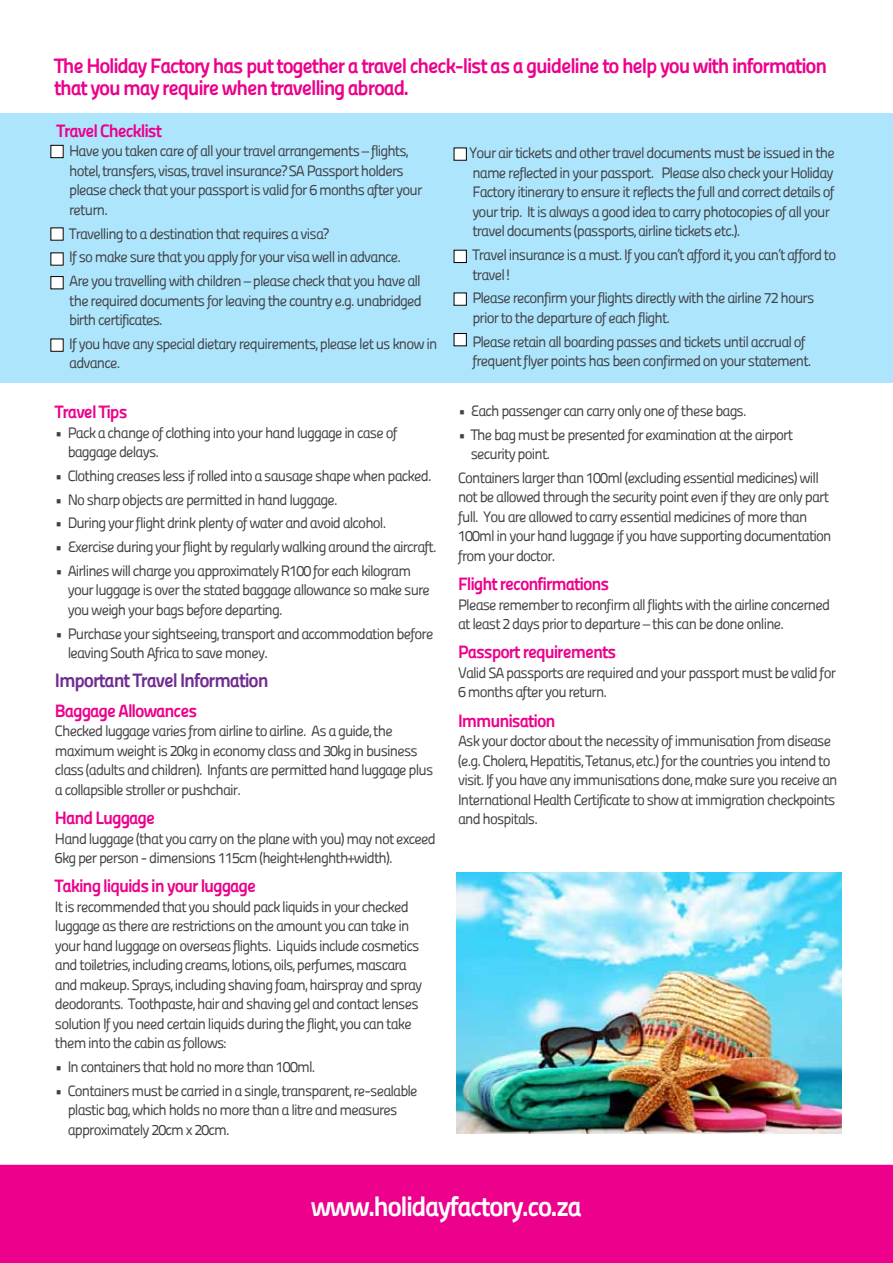
<style>
.page{position:relative;width:893px;height:1263px;background:#fff}
.page>*{position:absolute;margin:0;border:0;box-sizing:border-box;transform-origin:0 0}
.t1{font:27.75px "Panefresco 800 wt";letter-spacing:-.06em;color:#fff}
.t2{font:21px/22.5px "Panefresco 800 wt";letter-spacing:-.06em;color:#ec008c}
.t3{font:19.5px "Panefresco 800 wt";letter-spacing:-.06em;color:#6f2c91}
.t4{font:18px "Panefresco 800 wt";letter-spacing:-.06em;color:#ec008c}
.t5{font:15px/19.5px "Panefresco 400 wt";letter-spacing:-.06em;color:#414042}
</style>
<div class="page">
<div style="left:0;top:114px;width:893px;height:269px;background:#ade5fd"></div>
<div style="left:0;top:1165px;width:893px;height:98px;background:#ec008c"></div>
<div style="left:51px;top:145px;width:12px;height:13px;background:#fff"></div>
<div style="left:50px;top:145px;width:14px;height:13px;border:1px solid #000"></div>
<div style="left:454px;top:148px;width:12px;height:12px;background:#fff"></div>
<div style="left:454px;top:148px;width:13px;height:13px;border:1px solid #000"></div>
<div style="left:454px;top:250px;width:12px;height:12px;background:#fff"></div>
<div style="left:454px;top:250px;width:13px;height:13px;border:1px solid #000"></div>
<div style="left:454px;top:293px;width:12px;height:12px;background:#fff"></div>
<div style="left:454px;top:293px;width:13px;height:13px;border:1px solid #000"></div>
<div style="left:454px;top:333px;width:12px;height:13px;background:#fff"></div>
<div style="left:454px;top:333px;width:13px;height:13px;border:1px solid #000"></div>
<div style="left:51px;top:228px;width:12px;height:12px;background:#fff"></div>
<div style="left:51px;top:253px;width:12px;height:12px;background:#fff"></div>
<div style="left:51px;top:277px;width:12px;height:12px;background:#fff"></div>
<div style="left:50px;top:276px;width:14px;height:13px;border:1px solid #000"></div>
<div style="left:51px;top:339px;width:12px;height:12px;background:#fff"></div>
<img style="left:456px;top:873px;width:386px;height:261px">
<h2 class="t2" style="left:54px;top:53px;width:775px">The Holiday Factory has put together a travel check-list as a guideline to help you with information that you may require when travelling abroad.</h2>
<p class="t4" style="left:56px;top:117px;width:107px">Travel Checklist</p>
<p class="t5" style="left:69px;top:141px;width:355px;text-indent:-13px">• Have you taken care of all your travel arrangements – flights, hotel, transfers, visas, travel insurance? SA Passport holders please check that your passport is valid for 6 months after your return.</p>
<p class="t5" style="left:56px;top:223px;width:274px">• Travelling to a destination that requires a visa?</p>
<p class="t5" style="left:56px;top:247px;width:346px">• If so make sure that you apply for your visa well in advance.</p>
<p class="t5" style="left:69px;top:270px;width:354px;text-align:justify;text-indent:-13px">• Are you travelling with children – please check that you have all the required documents for leaving the country e.g. unabridged birth certificates.</p>
<p class="t5" style="left:69px;top:333px;width:370px;text-indent:-13px">• If you have any special dietary requirements, please let us know in advance.</p>
<p class="t5" style="left:472px;top:142px;width:364px;text-indent:-13px">• Your air tickets and other travel documents must be issued in the name reflected in your passport. Please also check your Holiday Factory itinerary to ensure it reflects the full and correct details of your trip. It is always a good idea to carry photocopies of all your travel documents (passports, airline tickets etc.).</p>
<p class="t5" style="left:472px;top:244px;width:365px;text-indent:-13px">• Travel insurance is a must. If you can’t afford it, you can’t afford to travel!</p>
<p class="t5" style="left:472px;top:287px;width:344px;text-indent:-13px">• Please reconfirm your flights directly with the airline 72 hours prior to the departure of each flight.</p>
<p class="t5" style="left:472px;top:331px;width:341px;text-indent:-13px">• Please retain all boarding passes and tickets until accrual of frequent flyer points has been confirmed on your statement.</p>
<p class="t4" style="left:55px;top:398px;width:74px">Travel Tips</p>
<p class="t5" style="left:68px;top:422px;width:331px;text-indent:-13px">• Pack a change of clothing into your hand luggage in case of baggage delays.</p>
<p class="t5" style="left:55px;top:465px;width:378px">• Clothing creases less if rolled into a sausage shape when packed.</p>
<p class="t5" style="left:55px;top:489px;width:284px">• No sharp objects are permitted in hand luggage.</p>
<p class="t5" style="left:55px;top:513px;width:333px">• During your flight drink plenty of water and avoid alcohol.</p>
<p class="t5" style="left:55px;top:536px;width:383px">• Exercise during your flight by regularly walking around the aircraft.</p>
<p class="t5" style="left:68px;top:560px;width:364px;text-indent:-13px">• Airlines will charge you approximately R100 for each kilogram your luggage is over the stated baggage allowance so make sure you weigh your bags before departing.</p>
<p class="t5" style="left:68px;top:623px;width:367px;text-indent:-13px">• Purchase your sightseeing, transport and accommodation before leaving South Africa to save money.</p>
<h3 class="t3" style="left:55px;top:666px;width:215px">Important Travel Information</h3>
<p class="t4" style="left:55px;top:696px;width:144px">Baggage Allowances</p>
<p class="t5" style="left:55px;top:720px;width:380px">Checked luggage varies from airline to airline. As a guide, the maximum weight is 20kg in economy class and 30kg in business class (adults and children). Infants are permitted hand luggage plus a collapsible stroller or pushchair.</p>
<p class="t4" style="left:55px;top:804px;width:102px">Hand Luggage</p>
<p class="t5" style="left:55px;top:828px;width:382px">Hand luggage (that you carry on the plane with you) may not exceed<br>6kg per person - dimensions 115cm (height+lenghth+width).</p>
<p class="t4" style="left:55px;top:872px;width:203px">Taking liquids in your luggage</p>
<p class="t5" style="left:55px;top:896px;width:369px">It is recommended that you should pack liquids in your checked luggage as there are restrictions on the amount you can take in your hand luggage on overseas flights. Liquids include cosmetics and toiletries, including creams, lotions, oils, perfumes, mascara and makeup. Sprays, including shaving foam, hairspray and spray deodorants. Toothpaste, hair and shaving gel and contact lenses solution If you need certain liquids during the flight, you can take them into the cabin as follows:</p>
<p class="t5" style="left:55px;top:1056px;width:262px">• In containers that hold no more than 100ml.</p>
<p class="t5" style="left:68px;top:1080px;width:352px;text-indent:-13px">• Containers must be carried in a single, transparent, re-sealable plastic bag, which holds no more than a litre and measures approximately 20cm x 20cm.</p>
<p class="t5" style="left:458px;top:400px;width:290px">• Each passenger can carry only one of these bags.</p>
<p class="t5" style="left:471px;top:424px;width:324px;text-indent:-13px">• The bag must be presented for examination at the airport security point.</p>
<p class="t5" style="left:458px;top:467px;width:375px">Containers larger than 100ml (excluding essential medicines) will not be allowed through the security point even if they are only part full. You are allowed to carry essential medicines of more than 100ml in your hand luggage if you have supporting documentation from your doctor.</p>
<p class="t4" style="left:458px;top:570px;width:153px">Flight reconfirmations</p>
<p class="t5" style="left:458px;top:594px;width:373px">Please remember to reconfirm all flights with the airline concerned at least 2 days prior to departure – this can be done online.</p>
<p class="t4" style="left:458px;top:638px;width:160px">Passport requirements</p>
<p class="t5" style="left:458px;top:662px;width:379px">Valid SA passports are required and your passport must be valid for<br>6 months after you return.</p>
<p class="t4" style="left:458px;top:706px;width:99px">Immunisation</p>
<p class="t5" style="left:458px;top:730px;width:381px">Ask your doctor about the necessity of immunisation from disease (e.g. Cholera, Hepatitis, Tetanus, etc.) for the countries you intend to visit. If you have any immunisations done, make sure you receive an International Health Certificate to show at immigration checkpoints and hospitals.</p>
<h1 class="t1" style="left:311px;top:1185px;width:273px">www.holidayfactory.co.za</h1>
</div>
